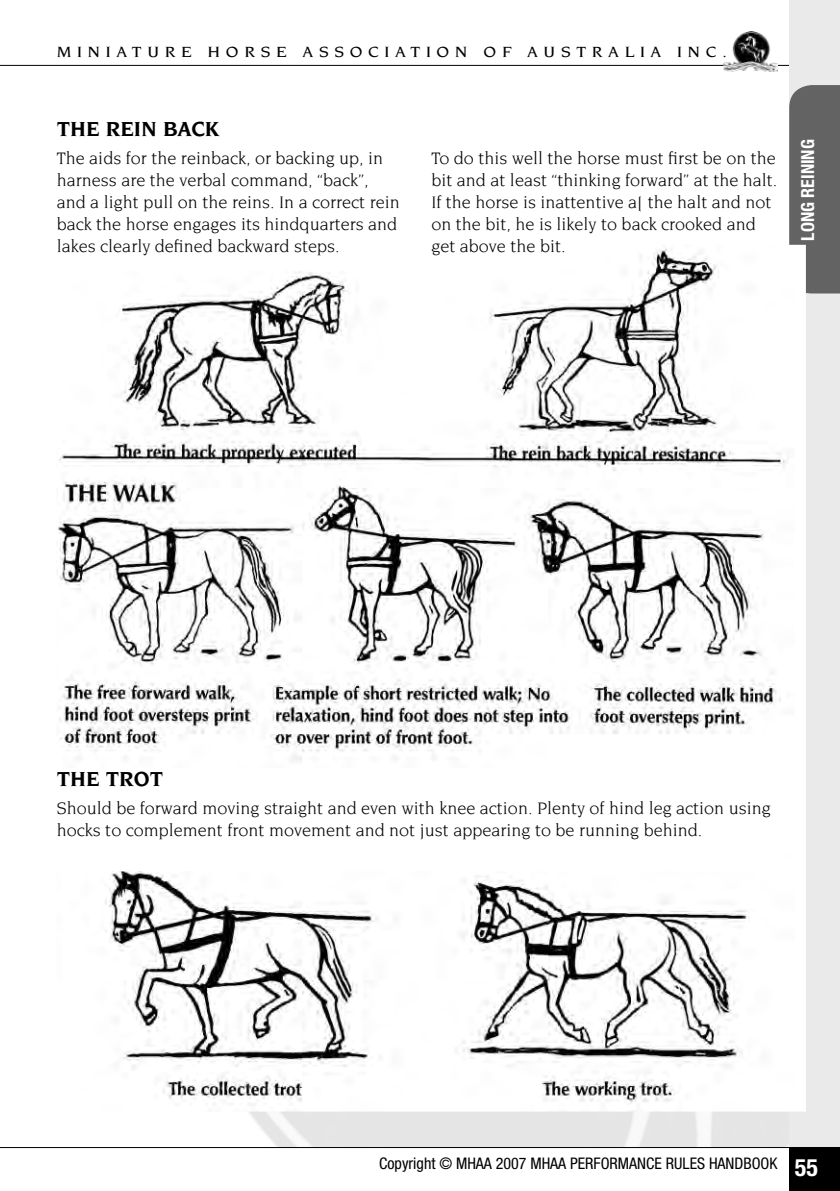
<style>
.page{position:relative;width:840px;height:1191px;background:#fff}
.page>*{position:absolute;margin:0;border:0;box-sizing:border-box;transform-origin:0 0}
.t1{font:700 condensed 24px "Helvetica Neue";color:#fff}
.t2{font:700 22px "Novarese";color:#000}
.t3{font:18px/22px "Novarese";color:#000}
.t4{font:700 condensed 18px "Helvetica Neue";color:#fff}
.t5{font:condensed 16px "Helvetica Neue";color:#000}
.t6{font:500 16px "Novarese";letter-spacing:.32em;color:#000;scale:1.1 1}
</style>
<div class="page">
<hr style="left:0;top:65px;width:839px;height:1px;background:#000">
<div style="left:788px;top:0;width:51px;height:1191px;background:#eaeaea"></div>
<div style="left:788px;top:85px;width:51px;height:208px;background:#636363"></div>
<hr style="left:0;top:1147px;width:839px;height:1px;background:#000">
<img style="left:723px;top:31px;width:54px;height:40px">
<div style="left:788px;top:1147px;width:51px;height:44px;background:#000"></div>
<img style="left:57px;top:245px;width:748px;height:866px">
<div style="left:57px;top:769px;width:720px;height:102px;background:#fff"></div>
<p class="t6" style="left:57px;top:43px;width:610px">MINIATURE HORSE ASSOCIATION OF AUSTRALIA INC.</p>
<p class="t2" style="left:57px;top:117px;width:164px">THE REIN BACK</p>
<p class="t3" style="left:57px;top:147px;width:344px">The aids for the reinback, or backing up, in harness are the verbal command, “back”, and a light pull on the reins. In a correct rein back the horse engages its hindquarters and lakes clearly defined backward steps.</p>
<p class="t3" style="left:431px;top:147px;width:347px">To do this well the horse must first be on the bit and at least “thinking forward” at the halt.<br>If the horse is inattentive a[ the halt and not on the bit, he is likely to back crooked and get above the bit.</p>
<p class="t4" style="left:796px;top:241px;width:103px;rotate:-90deg">LONG REINING</p>
<p class="t2" style="left:57px;top:766px;width:108px">THE TROT</p>
<p class="t3" style="left:57px;top:796px;width:715px">Should be forward moving straight and even with knee action. Plenty of hind leg action using hocks to complement front movement and not just appearing to be running behind.</p>
<p class="t5" style="left:379px;top:1153px;width:399px">Copyright © MHAA 2007 MHAA PERFORMANCE RULES HANDBOOK</p>
<h1 class="t1" style="left:794px;top:1153px;width:25px">55</h1>
</div>
